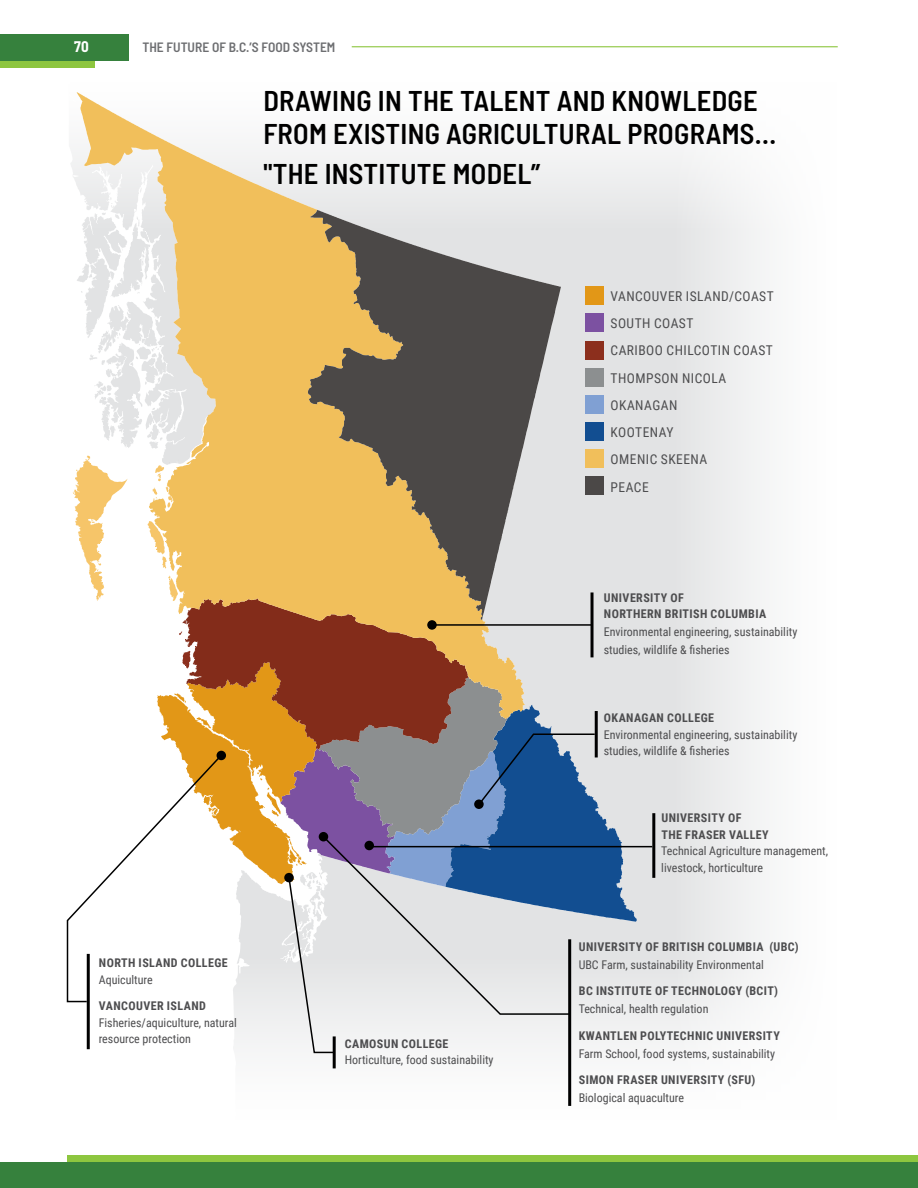
<style>
.page{position:relative;width:918px;height:1188px;background:#fff}
.page>*{position:absolute;margin:0;border:0;box-sizing:border-box;transform-origin:0 0}
.t1{font:600 semi-condensed 28.5px/33px "Barlow";letter-spacing:.01em;color:#000}
.t2{font:700 semi-condensed 15px "Barlow";color:#fff}
.t3{font:13.5px/27.3px "Roboto Condensed";letter-spacing:.035em;color:#4d4d4f}
.t4{font:600 semi-condensed 13.5px "Barlow";color:#6d6e71}
.t5{font:12px/16.5px "Roboto Condensed";color:#4d4d4f}
.t6{font:700 12px/16.5px "Roboto Condensed";letter-spacing:.035em;color:#4d4d4f}
</style>
<div class="page">
<div style="left:72px;top:231px;width:600px;height:724px;background:#e2e3e4"></div>
<div style="left:68px;top:80px;width:770px;height:151px;background:linear-gradient(to bottom,#fff,#e5e6e7)"></div>
<div style="left:672px;top:81px;width:167px;height:1039px;background:linear-gradient(to right,#e8e8e9,#fff)"></div>
<svg style="left:73px;top:456px;width:4px;height:145px"></svg>
<svg style="left:77px;top:92px;width:448px;height:539px"></svg>
<svg style="left:308px;top:210px;width:253px;height:410px;background:#9e8e70"></svg>
<hr style="left:568px;top:939px;width:3px;height:167px;background:#000">
<hr style="left:591px;top:592px;width:3px;height:65px;background:#000">
<hr style="left:652px;top:813px;width:3px;height:65px;background:#000">
<hr style="left:333px;top:1036px;width:3px;height:32px;background:#000">
<hr style="left:432px;top:624px;width:160px;height:2px;background:#000">
<hr style="left:369px;top:846px;width:283px;height:1px;background:#000">
<svg style="left:66px;top:631px;width:571px;height:423px"></svg>
<div style="left:427px;top:620px;width:10px;height:10px;background:#000;border-radius:50%"></div>
<div style="left:474px;top:799px;width:10px;height:10px;background:#000;border-radius:50%"></div>
<div style="left:364px;top:841px;width:10px;height:9px;background:#000;border-radius:50%"></div>
<div style="left:319px;top:832px;width:9px;height:9px;background:#000;border-radius:50%"></div>
<div style="left:284px;top:873px;width:10px;height:9px;background:#000;border-radius:50%"></div>
<div style="left:217px;top:751px;width:9px;height:9px;background:#000;border-radius:50%"></div>
<div style="left:585px;top:286px;width:18px;height:19px;background:#e29717"></div>
<div style="left:585px;top:314px;width:18px;height:18px;background:#7c51a1"></div>
<div style="left:585px;top:341px;width:18px;height:18px;background:#8c2f1d"></div>
<div style="left:585px;top:368px;width:18px;height:19px;background:#8c8f90"></div>
<div style="left:585px;top:395px;width:18px;height:19px;background:#80a0d3"></div>
<div style="left:585px;top:422px;width:18px;height:19px;background:#124e91"></div>
<div style="left:585px;top:449px;width:18px;height:19px;background:#f1bf5b"></div>
<div style="left:585px;top:476px;width:18px;height:19px;background:#4b4847"></div>
<hr style="left:352px;top:46px;width:486px;height:1px;background:#8dc63f">
<div style="left:0;top:34px;width:129px;height:27px;background:#36813d"></div>
<div style="left:0;top:61px;width:95px;height:7px;background:#8dc63f"></div>
<div style="left:0;top:1162px;width:918px;height:26px;background:#36813d"></div>
<div style="left:68px;top:1156px;width:850px;height:6px;background:#8dc63f"></div>
<p class="t2" style="left:74px;top:36px;width:16px">70</p>
<p class="t4" style="left:142px;top:37px;width:194px">THE FUTURE OF B.C.’S FOOD SYSTEM</p>
<h1 class="t1" style="left:263px;top:82px;width:514px">DRAWING IN THE TALENT AND KNOWLEDGE<br>FROM EXISTING AGRICULTURAL PROGRAMS…</h1>
<h1 class="t1" style="left:263px;top:155px;width:278px">"THE INSTITUTE MODEL”</h1>
<p class="t3" style="left:611px;top:282px;width:165px">VANCOUVER ISLAND/COAST<br>SOUTH COAST<br>CARIBOO CHILCOTIN COAST<br>THOMPSON NICOLA<br>OKANAGAN<br>KOOTENAY<br>OMENIC SKEENA<br>PEACE</p>
<p class="t6" style="left:604px;top:589px;width:164px">UNIVERSITY OF<br>NORTHERN BRITISH COLUMBIA</p>
<p class="t5" style="left:604px;top:622px;width:195px;line-height:18px">Environmental engineering, sustainability studies, wildlife &amp; fisheries</p>
<p class="t6" style="left:604px;top:709px;width:112px">OKANAGAN COLLEGE</p>
<p class="t5" style="left:604px;top:726px;width:195px">Environmental engineering, sustainability studies, wildlife &amp; fisheries</p>
<p class="t6" style="left:99px;top:954px;width:130px">NORTH ISLAND COLLEGE</p>
<p class="t5" style="left:99px;top:971px;width:56px">Aquiculture</p>
<p class="t6" style="left:99px;top:997px;width:108px">VANCOUVER ISLAND</p>
<p class="t5" style="left:99px;top:1014px;width:140px">Fisheries/aquiculture, natural resource protection</p>
<p class="t6" style="left:345px;top:1035px;width:105px">CAMOSUN COLLEGE</p>
<p class="t5" style="left:345px;top:1051px;width:150px">Horticulture, food sustainability</p>
<p class="t6" style="left:662px;top:809px;width:109px">UNIVERSITY OF<br>THE FRASER VALLEY</p>
<p class="t5" style="left:661px;top:842px;width:168px">Technical Agriculture management, livestock, horticulture</p>
<p class="t6" style="left:579px;top:938px;width:221px">UNIVERSITY OF BRITISH COLUMBIA (UBC)</p>
<p class="t5" style="left:579px;top:956px;width:187px">UBC Farm, sustainability Environmental</p>
<p class="t6" style="left:579px;top:982px;width:201px">BC INSTITUTE OF TECHNOLOGY (BCIT)</p>
<p class="t5" style="left:579px;top:1000px;width:131px">Technical, health regulation</p>
<p class="t6" style="left:579px;top:1027px;width:202px">KWANTLEN POLYTECHNIC UNIVERSITY</p>
<p class="t5" style="left:579px;top:1045px;width:198px">Farm School, food systems, sustainability</p>
<p class="t6" style="left:579px;top:1071px;width:178px">SIMON FRASER UNIVERSITY (SFU)</p>
<p class="t5" style="left:579px;top:1089px;width:107px">Biological aquaculture</p>
</div>
